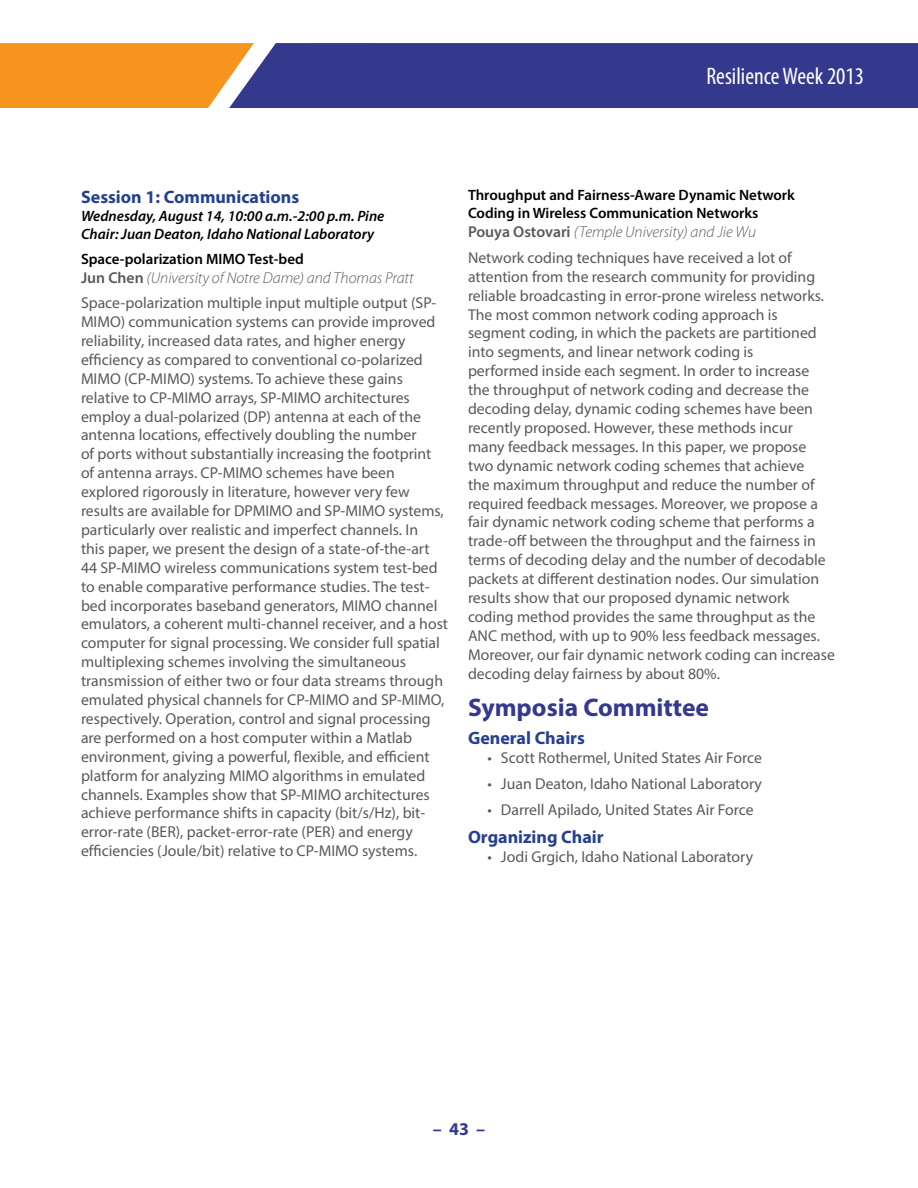
<style>
.page{position:relative;width:918px;height:1188px;background:#fff}
.page>*{position:absolute;margin:0;border:0;box-sizing:border-box;transform-origin:0 0}
.t1{font:700 25.5px "Myriad Pro";color:#34398e}
.t2{font:condensed 24px "Myriad Pro";color:#fff}
.t3{font:700 18px "Myriad Pro";color:#25408f}
.t4{font:700 18px "Myriad Pro";color:#34398e}
.t5{font:15.75px/18.9px "Myriad Pro";color:#58595b}
.t6{font:600 15px/18px "Myriad Pro";color:#000}
.t7{font:italic 600 15px/18px "Myriad Pro";color:#000}
.s1{font-weight:600}
.s2{font-weight:300;font-style:italic}
</style>
<div class="page">
<div style="left:0;top:43px;width:229px;height:65px;background:#f7941e"></div>
<div style="left:229px;top:43px;width:689px;height:65px;background:#34398e"></div>
<h2 class="t2" style="left:706px;top:62px;width:159px">Resilience Week 2013</h2>
<p class="t3" style="left:81px;top:185px;width:220px">Session 1: Communications</p>
<p class="t7" style="left:81px;top:206px;width:305px">Wednesday, August 14, 10:00 a.m.-2:00 p.m. Pine<br>Chair: Juan Deaton, Idaho National Laboratory</p>
<p class="t6" style="left:81px;top:249px;width:224px">Space-polarization MIMO Test-bed</p>
<p class="t5" style="left:81px;top:264px;width:357px;line-height:25.7px"><span class="s1">Jun Chen</span> <span class="s2">(University of Notre Dame) and Thomas Pratt<br></span>Space-polarization multiple input multiple output (SP-</p>
<p class="t5" style="left:81px;top:312px;width:369px">MIMO) communication systems can provide improved reliability, increased data rates, and higher energy efficiency as compared to conventional co-polarized MIMO (CP-MIMO) systems. To achieve these gains relative to CP-MIMO arrays, SP-MIMO architectures employ a dual-polarized (DP) antenna at each of the antenna locations, effectively doubling the number<br>of ports without substantially increasing the footprint of antenna arrays. CP-MIMO schemes have been explored rigorously in literature, however very few results are available for DPMIMO and SP-MIMO systems, particularly over realistic and imperfect channels. In<br>this paper, we present the design of a state-of-the-art 44 SP-MIMO wireless communications system test-bed to enable comparative performance studies. The test&shy;bed incorporates baseband generators, MIMO channel emulators, a coherent multi-channel receiver, and a host computer for signal processing. We consider full spatial multiplexing schemes involving the simultaneous transmission of either two or four data streams through emulated physical channels for CP-MIMO and SP-MIMO, respectively. Operation, control and signal processing are performed on a host computer within a Matlab environment, giving a powerful, flexible, and efficient platform for analyzing MIMO algorithms in emulated channels. Examples show that SP-MIMO architectures achieve performance shifts in capacity (bit/s/Hz), bit&shy;error-rate (BER), packet-error-rate (PER) and energy efficiencies (Joule/bit) relative to CP-MIMO systems.</p>
<p class="t6" style="left:468px;top:186px;width:328px">Throughput and Fairness-Aware Dynamic Network<br>Coding in Wireless Communication Networks</p>
<p class="t5" style="left:468px;top:219px;width:325px;line-height:25.7px"><span class="s1">Pouya Ostovari</span> <span class="s2">(Temple University) and Jie Wu<br></span>Network coding techniques have received a lot of</p>
<p class="t5" style="left:468px;top:267px;width:368px">attention from the research community for providing reliable broadcasting in error-prone wireless networks.<br>The most common network coding approach is segment coding, in which the packets are partitioned into segments, and linear network coding is<br>performed inside each segment. In order to increase the throughput of network coding and decrease the decoding delay, dynamic coding schemes have been recently proposed. However, these methods incur<br>many feedback messages. In this paper, we propose two dynamic network coding schemes that achieve<br>the maximum throughput and reduce the number of required feedback messages. Moreover, we propose a fair dynamic network coding scheme that performs a trade-off between the throughput and the fairness in terms of decoding delay and the number of decodable packets at different destination nodes. Our simulation results show that our proposed dynamic network coding method provides the same throughput as the ANC method, with up to 90% less feedback messages.<br>Moreover, our fair dynamic network coding can increase decoding delay fairness by about 80%.</p>
<h1 class="t1" style="left:468px;top:691px;width:243px">Symposia Committee</h1>
<p class="t3" style="left:468px;top:726px;width:118px">General Chairs</p>
<p class="t5" style="left:488px;top:748px;width:276px">• Scott Rothermel, United States Air Force</p>
<p class="t5" style="left:488px;top:774px;width:276px">• Juan Deaton, Idaho National Laboratory</p>
<p class="t5" style="left:488px;top:800px;width:268px">• Darrell Apilado, United States Air Force</p>
<p class="t3" style="left:468px;top:825px;width:137px">Organizing Chair</p>
<p class="t5" style="left:488px;top:847px;width:267px">• Jodi Grgich, Idaho National Laboratory</p>
<p class="t4" style="left:433px;top:1118px;width:54px">– 43 –</p>
</div>
